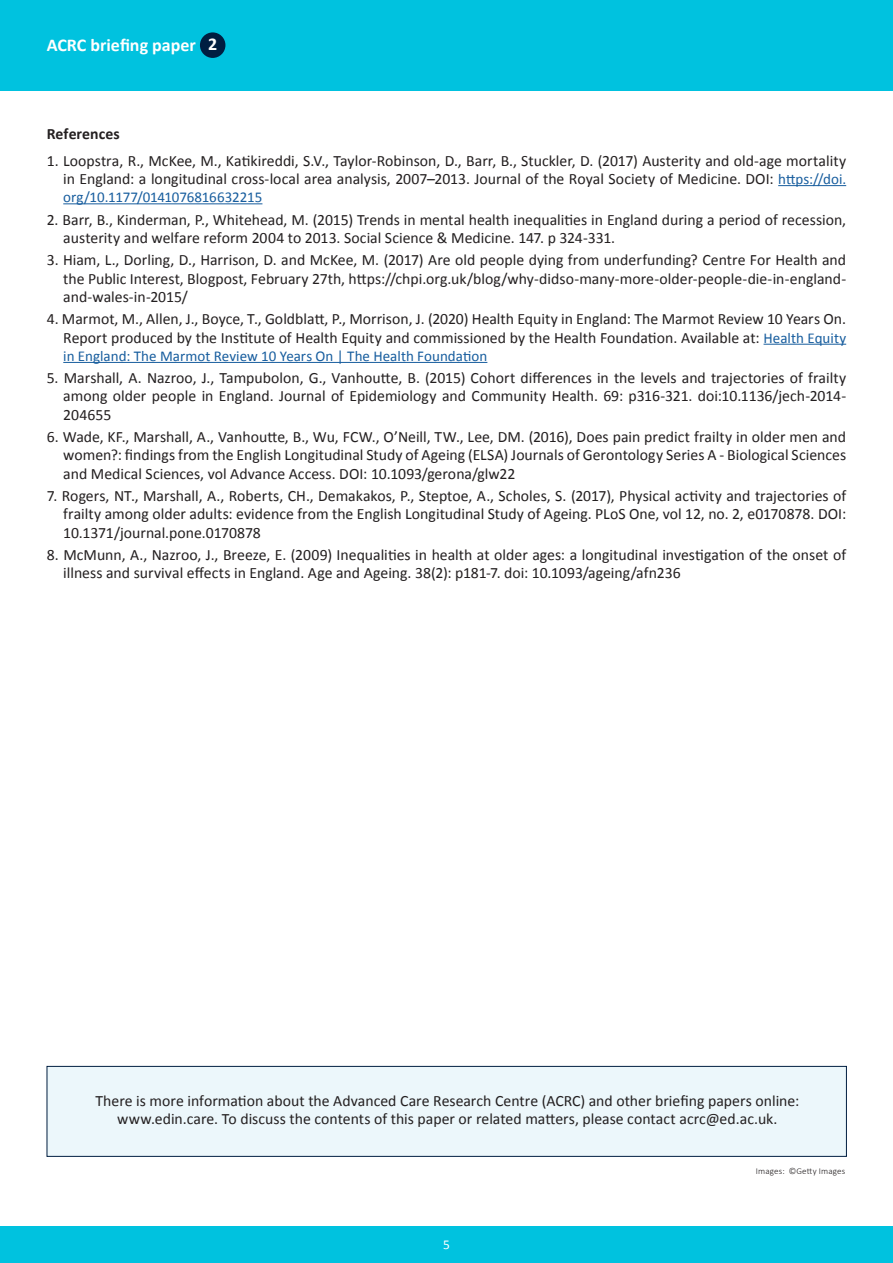
<style>
.page{position:relative;width:893px;height:1263px;background:#fff}
.page>*{position:absolute;margin:0;border:0;box-sizing:border-box;transform-origin:0 0}
.t1{font:700 18px "Calibri";color:#fff}
.references{font:15.75px/18.1px "Calibri";color:#231f20;text-align:justify}
.Body_paragraph{font:700 15.75px "Calibri";letter-spacing:.005em;color:#231f20}
.references-2{font:15px "Calibri";color:#175d9e}
.references-3{font:13.5px "Calibri";color:#fff}
.references-4{font:300 9px "Calibri";letter-spacing:.02em;color:#231f20}
.s1{font-size:15px;color:#175d9e}
</style>
<div class="page">
<div style="left:0;top:0;width:893px;height:91px;background:#00c2df"></div>
<div style="left:0;top:1227px;width:893px;height:36px;background:#00c2df"></div>
<div style="left:200px;top:32px;width:25px;height:26px;background:#001e41;border-radius:50%"></div>
<hr style="left:778px;top:185px;width:68px;height:1px;background:#175d9e">
<hr style="left:63px;top:203px;width:199px;height:1px;background:#175d9e">
<hr style="left:764px;top:344px;width:82px;height:1px;background:#175d9e">
<hr style="left:63px;top:362px;width:424px;height:1px;background:#175d9e">
<div style="left:47px;top:1066px;width:800px;height:90px;background:#ecf7fb;border:1px solid #001e41"></div>
<p class="t1" style="left:47px;top:32px;width:151px">ACRC briefing paper</p>
<p class="t1" style="left:208px;top:31px;width:11px">2</p>
<p class="Body_paragraph" style="left:47px;top:123px;width:75px">References</p>
<p class="references" style="left:47px;top:151px;width:801px;text-align:right">1. Loopstra, R., McKee, M., Katikireddi, S.V., Taylor-Robinson, D., Barr, B., Stuckler, D. (2017) Austerity and old-age mortality in England: a longitudinal cross-local area analysis, 2007–2013. Journal of the Royal Society of Medicine. DOI: <span class="s1">https://doi.</span></p>
<p class="references-2" style="left:63px;top:187px;width:201px">org/10.1177/0141076816632215</p>
<p class="references" style="left:63px;top:210px;width:784px;text-indent:-16px">2. Barr, B., Kinderman, P., Whitehead, M. (2015) Trends in mental health inequalities in England during a period of recession, austerity and welfare reform 2004 to 2013. Social Science &amp; Medicine. 147. p 324-331.</p>
<p class="references" style="left:63px;top:251px;width:784px;text-indent:-16px">3. Hiam, L., Dorling, D., Harrison, D. and McKee, M. (2017) Are old people dying from underfunding? Centre For Health and the Public Interest, Blogpost, February 27th, https://chpi.org.uk/blog/why-didso-many-more-older-people-die-in-england&shy;and-wales-in-2015/</p>
<p class="references" style="left:47px;top:309px;width:801px;text-align:right">4. Marmot, M., Allen, J., Boyce, T., Goldblatt, P., Morrison, J. (2020) Health Equity in England: The Marmot Review 10 Years On.<br>Report produced by the Institute of Health Equity and commissioned by the Health Foundation. Available at: <span class="s1">Health Equity</span></p>
<p class="references-2" style="left:63px;top:345px;width:426px">in England: The Marmot Review 10 Years On | The Health Foundation</p>
<p class="references" style="left:63px;top:368px;width:784px;text-indent:-16px">5. Marshall, A. Nazroo, J., Tampubolon, G., Vanhoutte, B. (2015) Cohort differences in the levels and trajectories of frailty among older people in England. Journal of Epidemiology and Community Health. 69: p316-321. doi:10.1136/jech-2014- 204655</p>
<p class="references" style="left:63px;top:427px;width:784px;text-indent:-16px">6. Wade, KF., Marshall, A., Vanhoutte, B., Wu, FCW., O’Neill, TW., Lee, DM. (2016), Does pain predict frailty in older men and women?: findings from the English Longitudinal Study of Ageing (ELSA) Journals of Gerontology Series A - Biological Sciences and Medical Sciences, vol Advance Access. DOI: 10.1093/gerona/glw22</p>
<p class="references" style="left:63px;top:486px;width:784px;text-indent:-16px">7. Rogers, NT., Marshall, A., Roberts, CH., Demakakos, P., Steptoe, A., Scholes, S. (2017), Physical activity and trajectories of frailty among older adults: evidence from the English Longitudinal Study of Ageing. PLoS One, vol 12, no. 2, e0170878. DOI:<br>10.1371/journal.pone.0170878</p>
<p class="references" style="left:63px;top:545px;width:784px;text-indent:-16px">8. McMunn, A., Nazroo, J., Breeze, E. (2009) Inequalities in health at older ages: a longitudinal investigation of the onset of illness and survival effects in England. Age and Ageing. 38(2): p181-7. doi: 10.1093/ageing/afn236</p>
<p class="references" style="left:95px;top:1091px;width:705px">There is more information about the Advanced Care Research Centre (ACRC) and other briefing papers online:</p>
<p class="references" style="left:117px;top:1109px;width:662px">www.edin.care. To discuss the contents of this paper or related matters, please contact acrc@ed.ac.uk.</p>
<p class="references-3" style="left:443px;top:1235px;width:8px">5</p>
<p class="references-4" style="left:756px;top:1165px;width:91px">Images: ©Getty Images</p>
</div>
